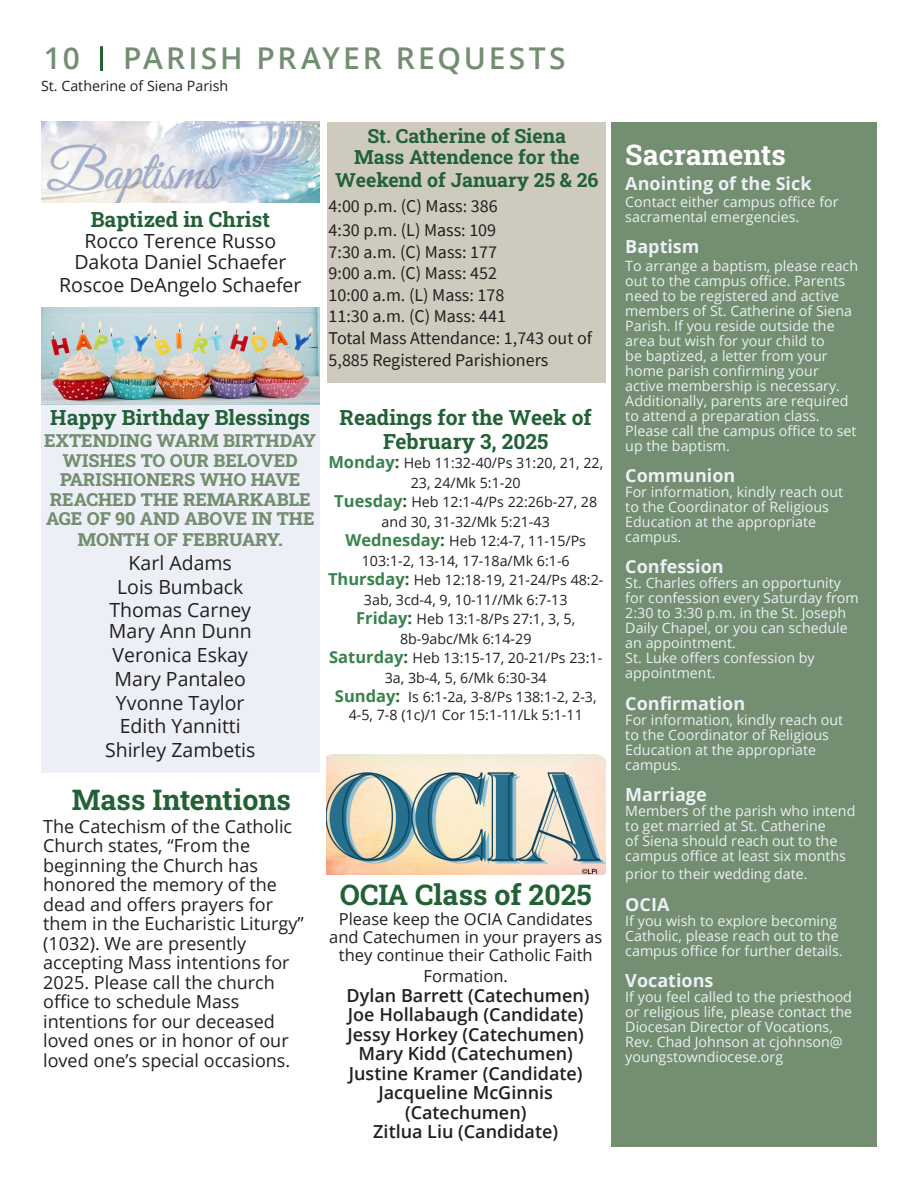
<style>
.page{position:relative;width:918px;height:1188px;background:#fff}
.page>*{position:absolute;margin:0;border:0;box-sizing:border-box;transform-origin:0 0}
.Page_Title{font:600 30px "Open Sans";letter-spacing:.1em;color:#738e70}
.Secondary_Subhead{font:700 28.5px "Roboto Slab";color:#226136}
.t1{font:700 28.5px "Roboto Slab";color:#fff}
.t2{font:700 21px "Roboto Slab";color:#226136}
.t3{font:19.5px/21px "Open Sans";color:#231f20;text-align:center}
.t4{font:700 19.5px/21px "Roboto Slab";color:#226136;text-align:center}
.t5{font:18px/19.5px "Open Sans";color:#231f20}
.Main_Body_Paragraph{font:18px/21.6px "Source Sans Pro";color:#231f20}
.Main_Body_Paragraph-2{font:600 18px/19.5px "Open Sans";color:#231f20;text-align:center}
.t6{font:800 18px/19.8px "Roboto Slab";color:#738e70;text-align:center}
.Subhead{font:700 18px "Open Sans";color:#ecf0f6}
.Main_Body_Paragraph-3{font:16.5px/18px "Open Sans";color:#231f20;text-align:center}
.Subhead-2{font:14.25px/15px "Open Sans";color:#ecf0f6}
.t7{font:14.25px/19.5px "Open Sans";color:#231f20;text-align:center}
.s1{font-weight:700;font-size:16.5px;color:#37834c}
.s2{font-weight:700;font-size:16.5px;color:#226136}
</style>
<div class="page">
<hr style="left:100px;top:46px;width:3px;height:25px;background:#226136">
<div style="left:612px;top:122px;width:265px;height:1025px;background:#738e70"></div>
<div style="left:327px;top:122px;width:279px;height:261px;background:#cecabe"></div>
<img style="left:326px;top:755px;width:279px;height:120px">
<img style="left:42px;top:121px;width:278px;height:82px">
<div style="left:41px;top:403px;width:279px;height:369px;background:#ecf0f6"></div>
<img style="left:41px;top:307px;width:279px;height:97px">
<p class="Page_Title" style="left:44px;top:38px;width:38px">10</p>
<p class="Page_Title" style="left:123px;top:38px;width:444px">PARISH PRAYER REQUESTS</p>
<p class="t7" style="left:41px;top:76px;width:189px">St. Catherine of Siena Parish</p>
<p class="t2" style="left:91px;top:205px;width:181px">Baptized in Christ</p>
<p class="t3" style="left:74px;top:229px;width:214px">Rocco Terence Russo<br>Dakota Daniel Schaefer</p>
<p class="t3" style="left:59px;top:274px;width:244px">Roscoe DeAngelo Schaefer</p>
<p class="t4" style="left:354px;top:125px;width:227px">St. Catherine of Siena<br>Mass Attendence for the</p>
<p class="t4" style="left:335px;top:169px;width:265px">Weekend of January 25 &amp; 26</p>
<p class="Main_Body_Paragraph" style="left:329px;top:195px;width:171px">4:00 p.m. (C) Mass: 386</p>
<p class="Main_Body_Paragraph" style="left:329px;top:219px;width:169px">4:30 p.m. (L) Mass: 109</p>
<p class="Main_Body_Paragraph" style="left:329px;top:241px;width:170px">7:30 a.m. (C) Mass: 177</p>
<p class="Main_Body_Paragraph" style="left:329px;top:262px;width:170px">9:00 a.m. (C) Mass: 452</p>
<p class="Main_Body_Paragraph" style="left:329px;top:284px;width:177px">10:00 a.m. (L) Mass: 178</p>
<p class="Main_Body_Paragraph" style="left:329px;top:306px;width:179px">11:30 a.m. (C) Mass: 441</p>
<p class="Main_Body_Paragraph" style="left:329px;top:327px;width:265px">Total Mass Attendance: 1,743 out of<br>5,885 Registered Parishioners</p>
<p class="t2" style="left:50px;top:403px;width:261px">Happy Birthday Blessings</p>
<p class="t6" style="left:44px;top:430px;width:274px">EXTENDING WARM BIRTHDAY<br>WISHES TO OUR BELOVED<br>PARISHIONERS WHO HAVE<br>REACHED THE REMARKABLE<br>AGE OF 90 AND ABOVE IN THE<br>MONTH OF FEBRUARY.</p>
<p class="t3" style="left:129px;top:552px;width:105px">Karl Adams</p>
<p class="t3" style="left:117px;top:576px;width:128px">Lois Bumback</p>
<p class="t3" style="left:109px;top:599px;width:144px;text-align:left">Thomas Carney<br>Mary Ann Dunn</p>
<p class="t3" style="left:113px;top:644px;width:137px">Veronica Eskay</p>
<p class="t3" style="left:115px;top:668px;width:133px">Mary Pantaleo</p>
<p class="t3" style="left:116px;top:691px;width:130px">Yvonne Taylor</p>
<p class="t3" style="left:120px;top:715px;width:122px">Edith Yannitti</p>
<p class="t3" style="left:105px;top:739px;width:152px">Shirley Zambetis</p>
<p class="Secondary_Subhead" style="left:72px;top:781px;width:221px">Mass Intentions</p>
<p class="t5" style="left:43px;top:816px;width:262px">The Catechism of the Catholic<br>Church states, “From the beginning the Church has honored the memory of the dead and offers prayers for them in the Eucharistic Liturgy” (1032). We are presently accepting Mass intentions for<br>2025. Please call the church office to schedule Mass intentions for our deceased loved ones or in honor of our loved one’s special occasions.</p>
<p class="t2" style="left:340px;top:403px;width:254px">Readings for the Week of</p>
<p class="t2" style="left:383px;top:427px;width:167px">February 3, 2025</p>
<p class="t7" style="left:328px;top:453px;width:277px"><span class="s1">Monday</span><span class="s2">:</span> Heb 11:32-40/Ps 31:20, 21, 22,<br>23, 24/Mk 5:1-20<br><span class="s1">Tuesday</span><span class="s2">:</span> Heb 12:1-4/Ps 22:26b-27, 28 and 30, 31-32/Mk 5:21-43<br><span class="s1">Wednesday</span><span class="s2">:</span> Heb 12:4-7, 11-15/Ps<br>103:1-2, 13-14, 17-18a/Mk 6:1-6<br><span class="s1">Thursday</span><span class="s2">:</span> Heb 12:18-19, 21-24/Ps 48:2-<br>3ab, 3cd-4, 9, 10-11//Mk 6:7-13<br><span class="s1">Friday</span><span class="s2">:</span> Heb 13:1-8/Ps 27:1, 3, 5,<br>8b-9abc/Mk 6:14-29<br><span class="s1">Saturday</span><span class="s2">:</span> Heb 13:15-17, 20-21/Ps 23:1-<br>3a, 3b-4, 5, 6/Mk 6:30-34<br><span class="s1">Sunday</span><span class="s2">:</span> Is 6:1-2a, 3-8/Ps 138:1-2, 2-3,</p>
<p class="t7" style="left:349px;top:705px;width:236px">4-5, 7-8 (1c)/1 Cor 15:1-11/Lk 5:1-11</p>
<p class="Secondary_Subhead" style="left:340px;top:875px;width:253px">OCIA Class of 2025</p>
<p class="Main_Body_Paragraph-3" style="left:329px;top:910px;width:275px">Please keep the OCIA Candidates and Catechumen in your prayers as they continue their Catholic Faith</p>
<p class="Main_Body_Paragraph-3" style="left:424px;top:967px;width:86px">Formation.</p>
<p class="Main_Body_Paragraph-2" style="left:347px;top:985px;width:244px">Dylan Barrett (Catechumen)</p>
<p class="Main_Body_Paragraph-2" style="left:348px;top:1005px;width:237px">Joe Hollabaugh (Candidate)</p>
<p class="Main_Body_Paragraph-2" style="left:348px;top:1024px;width:238px">Jessy Horkey (Catechumen)</p>
<p class="Main_Body_Paragraph-2" style="left:359px;top:1044px;width:216px">Mary Kidd (Catechumen)</p>
<p class="Main_Body_Paragraph-2" style="left:349px;top:1063px;width:235px">Justine Kramer (Candidate)<br>Jacqueline McGinnis (Catechumen)<br>Zitlua Liu (Candidate)</p>
<p class="t1" style="left:625px;top:135px;width:162px">Sacraments</p>
<p class="Subhead" style="left:625px;top:170px;width:188px">Anointing of the Sick</p>
<p class="Subhead-2" style="left:625px;top:194px;width:215px">Contact either campus office for sacramental emergencies.</p>
<p class="Subhead" style="left:625px;top:234px;width:76px">Baptism</p>
<p class="Subhead-2" style="left:625px;top:258px;width:234px">To arrange a baptism, please reach out to the campus office. Parents need to be registered and active members of St. Catherine of Siena<br>Parish. If you reside outside the area but wish for your child to<br>be baptized, a letter from your home parish confirming your active membership is necessary.<br>Additionally, parents are required to attend a preparation class.<br>Please call the campus office to set up the baptism.</p>
<p class="Subhead" style="left:625px;top:463px;width:112px">Communion</p>
<p class="Subhead-2" style="left:625px;top:484px;width:219px">For information, kindly reach out to the Coordinator of Religious<br>Education at the appropriate campus.</p>
<p class="Subhead" style="left:625px;top:554px;width:100px">Confession</p>
<p class="Subhead-2" style="left:625px;top:575px;width:235px">St. Charles offers an opportunity for confession every Saturday from<br>2:30 to 3:30 p.m. in the St. Joseph<br>Daily Chapel, or you can schedule an appointment.<br>St. Luke offers confession by appointment.</p>
<p class="Subhead" style="left:625px;top:691px;width:121px">Confirmation</p>
<p class="Subhead-2" style="left:625px;top:712px;width:219px">For information, kindly reach out to the Coordinator of Religious<br>Education at the appropriate campus.</p>
<p class="Subhead" style="left:625px;top:782px;width:83px">Marriage</p>
<p class="Subhead-2" style="left:625px;top:803px;width:232px">Members of the parish who intend to get married at St. Catherine<br>of Siena should reach out to the campus office at least six months</p>
<p class="Subhead-2" style="left:625px;top:866px;width:184px">prior to their wedding date.</p>
<p class="Subhead" style="left:625px;top:891px;width:46px">OCIA</p>
<p class="Subhead-2" style="left:625px;top:913px;width:219px">If you wish to explore becoming<br>Catholic, please reach out to the campus office for further details.</p>
<p class="Subhead" style="left:625px;top:968px;width:90px">Vocations</p>
<p class="Subhead-2" style="left:625px;top:989px;width:228px">If you feel called to the priesthood or religious life, please contact the<br>Diocesan Director of Vocations,<br>Rev. Chad Johnson at cjohnson@ youngstowndiocese.org</p>
</div>
